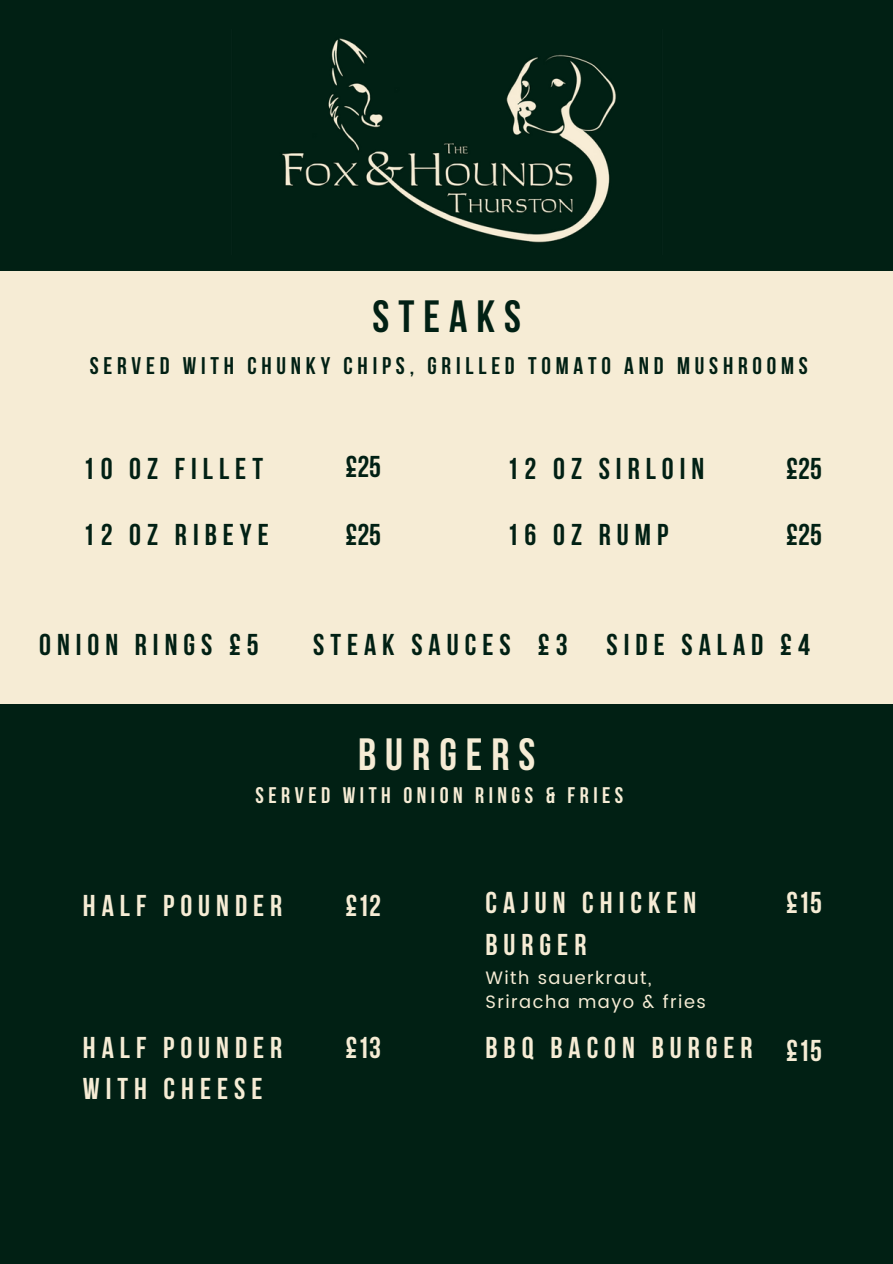
<style>
.page{position:relative;width:893px;height:1264px;background:#fff}
.page>*{position:absolute;margin:0;border:0;box-sizing:border-box;transform-origin:0 0}
.t1{font:700 45px "Bebas Neue";letter-spacing:.2em;color:#f6ecd5}
.t2{font:700 45px "Bebas Neue";letter-spacing:.2em;color:#012014}
.t3{font:700 30px "Bebas Neue";letter-spacing:.2em;color:#012014}
.t4{font:700 30px/41.7px "Bebas Neue";letter-spacing:.2em;color:#f6ecd5}
.t5{font:700 24px "Bebas Neue";letter-spacing:.2em;color:#012014}
.t6{font:700 22.5px "Bebas Neue";letter-spacing:.2em;color:#f6ecd5}
.t7{font:18px/24.8px "Poppins";letter-spacing:.08em;color:#f6ecd5}
</style>
<div class="page">
<div style="left:0;top:0;width:892px;height:1263px;background:#012014"></div>
<div style="left:0;top:271px;width:892px;height:433px;background:#f6ecd5"></div>
<img style="left:282px;top:38px;width:334px;height:205px">
<h3 class="t2" style="left:372px;top:299px;width:150px">STEAKS</h3>
<h3 class="t5" style="left:90px;top:356px;width:719px">SERVED WITH CHUNKY CHIPS, GRILLED TOMATO AND MUSHROOMS</h3>
<h3 class="t3" style="left:83px;top:456px;width:182px">10 OZ FILLET</h3>
<h3 class="t3" style="left:83px;top:522px;width:187px">12 OZ RIBEYE</h3>
<h2 class="t3" style="left:345px;top:454px;width:37px">£25</h2>
<h3 class="t3" style="left:506px;top:456px;width:199px">12 OZ SIRLOIN</h3>
<h3 class="t3" style="left:345px;top:522px;width:37px">£25</h3>
<h4 class="t3" style="left:506px;top:522px;width:163px">16 OZ RUMP</h4>
<h3 class="t3" style="left:786px;top:456px;width:37px">£25</h3>
<h2 class="t3" style="left:786px;top:522px;width:37px">£25</h2>
<h3 class="t3" style="left:39px;top:632px;width:221px">ONION RINGS £5</h3>
<h2 class="t3" style="left:606px;top:632px;width:205px">SIDE SALAD £4</h2>
<p class="t3" style="left:313px;top:632px;width:256px">STEAK SAUCES £3</p>
<h4 class="t1" style="left:358px;top:736px;width:179px">BURGERS</h4>
<h2 class="t6" style="left:255px;top:786px;width:369px">SERVED WITH ONION RINGS &amp; FRIES</h2>
<h3 class="t4" style="left:83px;top:888px;width:201px">HALF POUNDER</h3>
<h2 class="t4" style="left:485px;top:885px;width:212px">CAJUN CHICKEN<br>BURGER</h2>
<h3 class="t4" style="left:345px;top:888px;width:37px">£12</h3>
<h2 class="t4" style="left:786px;top:885px;width:37px">£15</h2>
<h2 class="t4" style="left:83px;top:1029px;width:201px">HALF POUNDER<br>WITH CHEESE</h2>
<h3 class="t4" style="left:345px;top:1029px;width:37px">£13</h3>
<h2 class="t7" style="left:485px;top:965px;width:222px">With sauerkraut,<br>Sriracha mayo &amp; fries</h2>
<h1 class="t4" style="left:485px;top:1029px;width:269px">BBQ BACON BURGER</h1>
<h3 class="t4" style="left:786px;top:1032px;width:37px">£15</h3>
</div>
